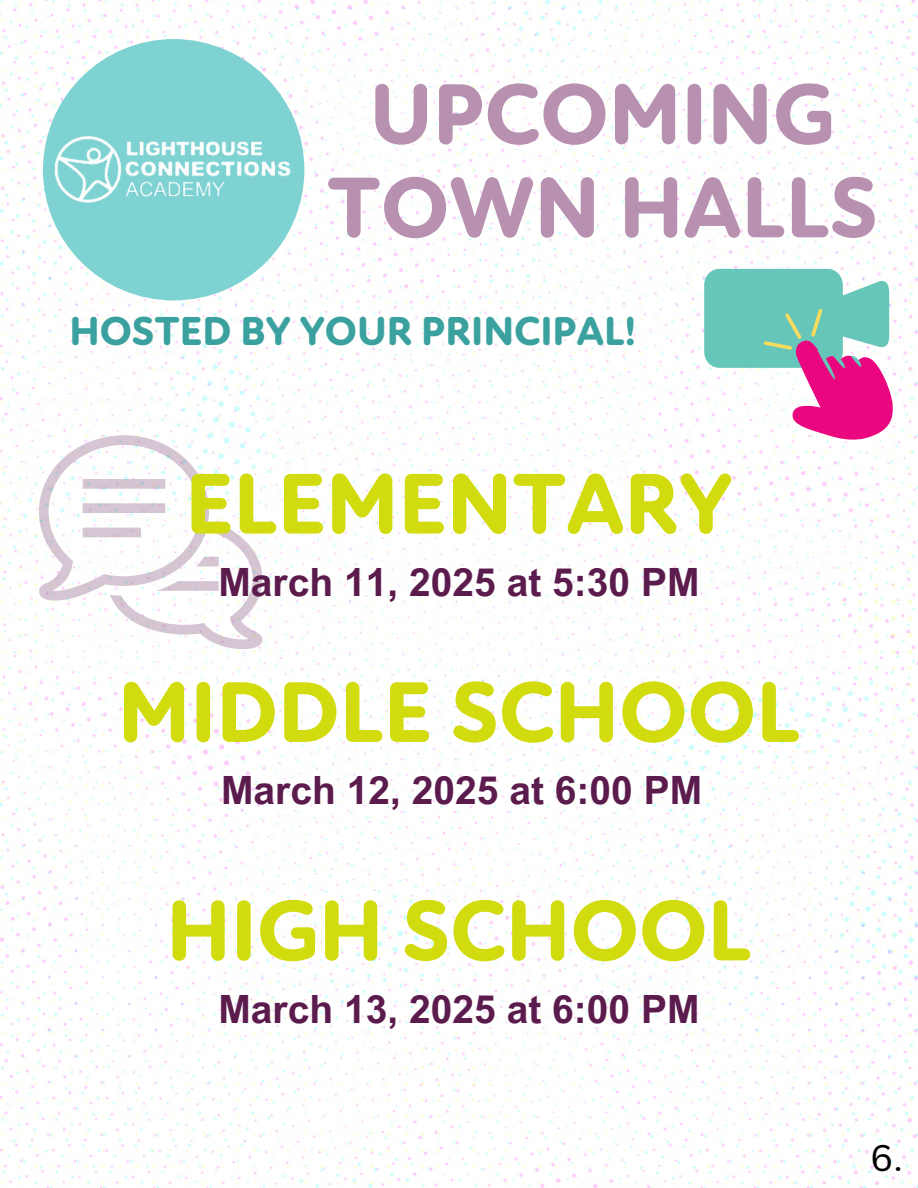
<style>
.page{position:relative;width:918px;height:1188px;background:#fff}
.page>*{position:absolute;margin:0;border:0;box-sizing:border-box;transform-origin:0 0}
.t1{font:800 87.75px "New Atten Round";color:#d2db0e}
.t2{font:800 87.75px/93.3px "New Atten Round";color:#b891b0;text-align:center}
.t3{font:800 41.25px "New Atten Round";color:#3aa19f}
.t4{font:700 39px "Arial MT Pro";color:#5b1b4d}
.t5{font:36px "Canva Sans";color:#000}
</style>
<div class="page">
<img style="left:0;top:0;width:918px;height:1188px">
<div style="left:704px;top:269px;width:139px;height:99px;background:#66c6b9;border-radius:16px"></div>
<svg style="left:764px;top:279px;width:129px;height:164px"></svg>
<svg style="left:39px;top:435px;width:223px;height:214px"></svg>
<div style="left:43px;top:39px;width:261px;height:261px;background:#7fd2d2;border-radius:50%"></div>
<img style="left:45px;top:128px;width:257px;height:83px">
<p class="t2" style="left:327px;top:76px;width:552px">UPCOMING<br>TOWN HALLS</p>
<p class="t3" style="left:69px;top:314px;width:568px">HOSTED BY YOUR PRINCIPAL!</p>
<p class="t1" style="left:185px;top:468px;width:549px">ELEMENTARY</p>
<h2 class="t4" style="left:218px;top:568px;width:483px">March 11, 2025 at 5:30 PM</h2>
<h1 class="t1" style="left:118px;top:676px;width:684px">MIDDLE SCHOOL</h1>
<h1 class="t4" style="left:221px;top:776px;width:483px">March 12, 2025 at 6:00 PM</h1>
<h3 class="t1" style="left:166px;top:895px;width:587px">HIGH SCHOOL</h3>
<h3 class="t4" style="left:218px;top:995px;width:483px">March 13, 2025 at 6:00 PM</h3>
<h1 class="t5" style="left:870px;top:1133px;width:34px">6.</h1>
</div>
